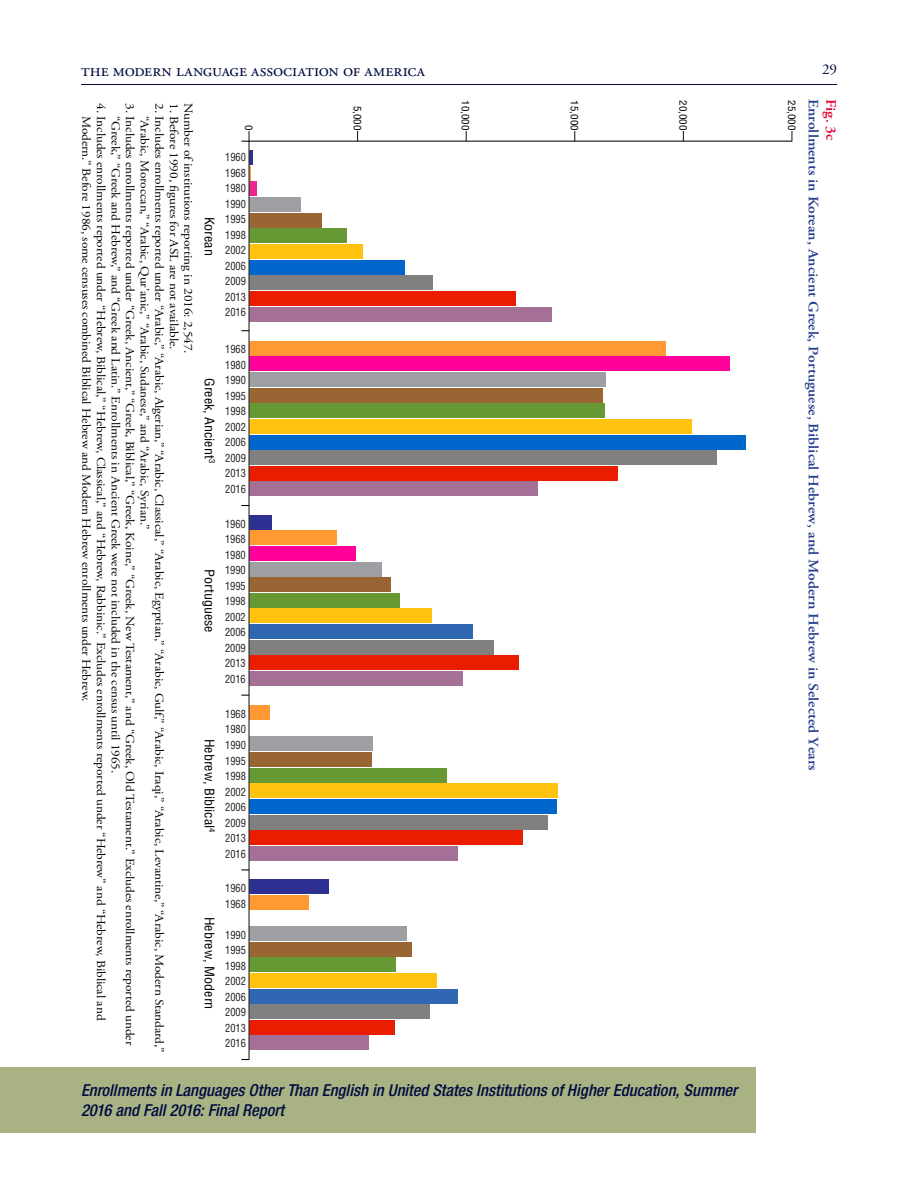
<style>
.page{position:relative;width:918px;height:1188px;background:#fff}
.page>*{position:absolute;margin:0;border:0;box-sizing:border-box;transform-origin:0 0}
.t1{font:18px "Adobe Garamond Pro";letter-spacing:-.005em;color:#000b42}
.t2{font:italic 500 condensed 16.5px/19.8px "Helvetica Neue LT Std";color:#000b42}
.t3{font:15px "Adobe Garamond Pro";color:#000b42}
.t4{font:600 14.25px "Adobe Garamond Pro";color:#25408e;scale:1.1 1}
.t5{font:600 14.25px "Adobe Garamond Pro";color:#e70031;scale:1.1 1}
.t6{font:condensed 12.9px "Helvetica LT Std";color:#000;scale:1.1 1}
.t7{font:12.15px "Adobe Garamond Pro";letter-spacing:-.005em;color:#000;scale:1.1 1}
.t8{font:condensed 10.95px/15.5px "Helvetica LT Std";color:#231f20;text-align:justify;scale:.95 1}
.t9{font:condensed 10.05px "Helvetica LT Std";color:#000;scale:1.1 1}
</style>
<div class="page">
<hr style="left:81px;top:84px;width:756px;height:1px;background:#000b42">
<div style="left:0;top:1067px;width:756px;height:66px;background:#a8b282"></div>
<hr style="left:249px;top:151px;width:4px;height:14px;background:#2e3192">
<svg style="left:250px;top:166px;width:1px;height:14px"></svg>
<div style="left:249px;top:182px;width:8px;height:14px;background:#ed2590"></div>
<div style="left:249px;top:198px;width:52px;height:14px;background:#9d9fa2"></div>
<div style="left:249px;top:213px;width:73px;height:14px;background:#963"></div>
<div style="left:249px;top:229px;width:97px;height:14px;background:#693"></div>
<div style="left:249px;top:244px;width:113px;height:15px;background:#ffc20e"></div>
<div style="left:249px;top:260px;width:155px;height:14px;background:#06c"></div>
<div style="left:249px;top:276px;width:184px;height:14px;background:#808080"></div>
<div style="left:249px;top:291px;width:266px;height:15px;background:#ea1d01"></div>
<div style="left:249px;top:307px;width:303px;height:14px;background:#a47095"></div>
<div style="left:249px;top:341px;width:417px;height:14px;background:#f93"></div>
<div style="left:249px;top:357px;width:481px;height:14px;background:#f09"></div>
<div style="left:249px;top:372px;width:356px;height:15px;background:#9d9fa2"></div>
<div style="left:249px;top:388px;width:353px;height:14px;background:#963"></div>
<div style="left:249px;top:404px;width:356px;height:14px;background:#693"></div>
<div style="left:249px;top:419px;width:443px;height:14px;background:#ffc20e"></div>
<div style="left:249px;top:435px;width:496px;height:14px;background:#06c"></div>
<div style="left:249px;top:451px;width:467px;height:14px;background:#808080"></div>
<div style="left:249px;top:466px;width:368px;height:14px;background:#ea1d01"></div>
<div style="left:249px;top:482px;width:288px;height:14px;background:#a47095"></div>
<div style="left:249px;top:515px;width:22px;height:14px;background:#2e3192"></div>
<div style="left:249px;top:531px;width:88px;height:14px;background:#f93"></div>
<div style="left:249px;top:546px;width:106px;height:14px;background:#f09"></div>
<div style="left:249px;top:562px;width:133px;height:14px;background:#9d9fa2"></div>
<div style="left:249px;top:578px;width:142px;height:14px;background:#963"></div>
<div style="left:249px;top:593px;width:150px;height:14px;background:#693"></div>
<div style="left:249px;top:609px;width:182px;height:14px;background:#ffc20e"></div>
<div style="left:249px;top:625px;width:224px;height:14px;background:#2f67b2"></div>
<div style="left:249px;top:640px;width:245px;height:14px;background:#808080"></div>
<div style="left:249px;top:656px;width:269px;height:14px;background:#ea1d01"></div>
<div style="left:249px;top:671px;width:213px;height:15px;background:#a47095"></div>
<div style="left:249px;top:705px;width:21px;height:15px;background:#f93"></div>
<div style="left:249px;top:737px;width:124px;height:14px;background:#9d9fa2"></div>
<div style="left:249px;top:752px;width:123px;height:15px;background:#963"></div>
<div style="left:249px;top:768px;width:198px;height:14px;background:#693"></div>
<div style="left:249px;top:784px;width:308px;height:14px;background:#ffc20e"></div>
<div style="left:249px;top:799px;width:307px;height:15px;background:#06c"></div>
<div style="left:249px;top:815px;width:299px;height:14px;background:#808080"></div>
<div style="left:249px;top:831px;width:274px;height:14px;background:#ea1d01"></div>
<div style="left:249px;top:846px;width:208px;height:14px;background:#a47095"></div>
<div style="left:249px;top:879px;width:80px;height:15px;background:#2e3192"></div>
<div style="left:249px;top:895px;width:60px;height:14px;background:#f93"></div>
<div style="left:249px;top:926px;width:158px;height:15px;background:#9d9fa2"></div>
<div style="left:249px;top:942px;width:162px;height:14px;background:#963"></div>
<div style="left:249px;top:958px;width:146px;height:14px;background:#693"></div>
<div style="left:249px;top:973px;width:187px;height:14px;background:#ffc20e"></div>
<div style="left:249px;top:989px;width:209px;height:14px;background:#2f67b2"></div>
<div style="left:249px;top:1005px;width:180px;height:14px;background:#808080"></div>
<div style="left:249px;top:1020px;width:145px;height:14px;background:#ea1d01"></div>
<div style="left:249px;top:1036px;width:120px;height:14px;background:#a47095"></div>
<hr style="left:249px;top:141px;width:1px;height:919px;background:#000">
<hr style="left:249px;top:141px;width:543px;height:1px;background:#000">
<svg style="left:242px;top:131px;width:8px;height:11px"></svg>
<h1 class="t1" style="left:81px;top:60px;width:345px">the modern language association of america</h1>
<p class="t3" style="left:822px;top:60px;width:16px">29</p>
<p class="t7" style="left:167px;top:103px;width:864px;rotate:90deg">2. Includes enrollments reported under “Arabic,” “Arabic, Algerian,” “Arabic, Classical,” “Arabic, Egyptian,” “Arabic, Gulf,” “Arabic, Iraqi,” “Arabic, Levantine,” “Arabic, Modern Standard,”</p>
<p class="t7" style="left:181px;top:103px;width:226px;rotate:90deg">1. Before 1990, figures for ASL are not available.</p>
<p class="t7" style="left:196px;top:103px;width:230px;rotate:90deg">Number of institutions reporting in 2016: 2,547.</p>
<p class="t4" style="left:821px;top:99px;width:612px;rotate:90deg">Enrollments in Korean, Ancient Greek, Portuguese, Biblical Hebrew, and Modern Hebrew in Selected Years</p>
<p class="t5" style="left:839px;top:99px;width:40px;rotate:90deg">Fig. 3c</p>
<p class="t9" style="left:364px;top:106px;width:24px;rotate:90deg">5,000</p>
<p class="t9" style="left:472px;top:100px;width:29px;rotate:90deg">10,000</p>
<p class="t9" style="left:581px;top:100px;width:29px;rotate:90deg">15,000</p>
<p class="t9" style="left:690px;top:100px;width:29px;rotate:90deg">20,000</p>
<p class="t9" style="left:798px;top:100px;width:29px;rotate:90deg">25,000</p>
<p class="t7" style="left:108px;top:103px;width:835px;rotate:90deg">4. Includes enrollments reported under “Hebrew, Biblical,” “Hebrew, Classical,” and “Hebrew, Rabbinic.” Excludes enrollments reported under “Hebrew” and “Hebrew, Biblical and</p>
<p class="t7" style="left:137px;top:103px;width:858px;rotate:90deg">3. Includes enrollments reported under “Greek, Ancient,” “Greek, Biblical,” “Greek, Koine,” “Greek, New Testament,” and “Greek, Old Testament.” Excludes enrollments reported under</p>
<p class="t7" style="left:94px;top:116px;width:534px;rotate:90deg">Modern.” Before 1986, some censuses combined Biblical Hebrew and Modern Hebrew enrollments under Hebrew.</p>
<p class="t7" style="left:123px;top:116px;width:599px;rotate:90deg">“Greek,” “Greek and Hebrew,” and “Greek and Latin.” Enrollments in Ancient Greek were not included in the census until 1965.</p>
<p class="t7" style="left:152px;top:116px;width:378px;rotate:90deg">“Arabic, Moroccan,” “Arabic, Qur’anic,” “Arabic, Sudanese,” and “Arabic, Syrian.”</p>
<p class="t9" style="left:255px;top:125px;width:6px;rotate:90deg">0</p>
<p class="t8" style="left:225px;top:150px;width:23px">1960<br>1968<br>1980<br>1990<br>1995<br>1998<br>2002<br>2006<br>2009<br>2013<br>2016</p>
<p class="t8" style="left:225px;top:341px;width:23px">1968<br>1980<br>1990<br>1995<br>1998<br>2002<br>2006<br>2009<br>2013<br>2016</p>
<p class="t8" style="left:225px;top:516px;width:23px">1960<br>1968<br>1980<br>1990<br>1995<br>1998<br>2002<br>2006<br>2009<br>2013<br>2016</p>
<p class="t6" style="left:218px;top:217px;width:37px;rotate:90deg">Korean</p>
<p class="t6" style="left:218px;top:378px;width:79px;rotate:90deg">Greek, Ancient<sup>3</sup></p>
<p class="t6" style="left:218px;top:569px;width:59px;rotate:90deg">Portuguese</p>
<p class="t8" style="left:225px;top:706px;width:23px">1968<br>1980<br>1990<br>1995<br>1998<br>2002<br>2006<br>2009<br>2013<br>2016</p>
<p class="t6" style="left:218px;top:739px;width:87px;rotate:90deg">Hebrew, Biblical<sup>4</sup></p>
<p class="t8" style="left:225px;top:880px;width:23px">1960<br>1968</p>
<p class="t8" style="left:225px;top:927px;width:23px">1990<br>1995<br>1998<br>2002<br>2006<br>2009<br>2013<br>2016</p>
<p class="t6" style="left:218px;top:917px;width:86px;rotate:90deg">Hebrew, Modern</p>
<h2 class="t2" style="left:81px;top:1080px;width:658px">Enrollments in Languages Other Than English in United States Institutions of Higher Education, Summer<br>2016 and Fall 2016: Final Report</h2>
</div>
